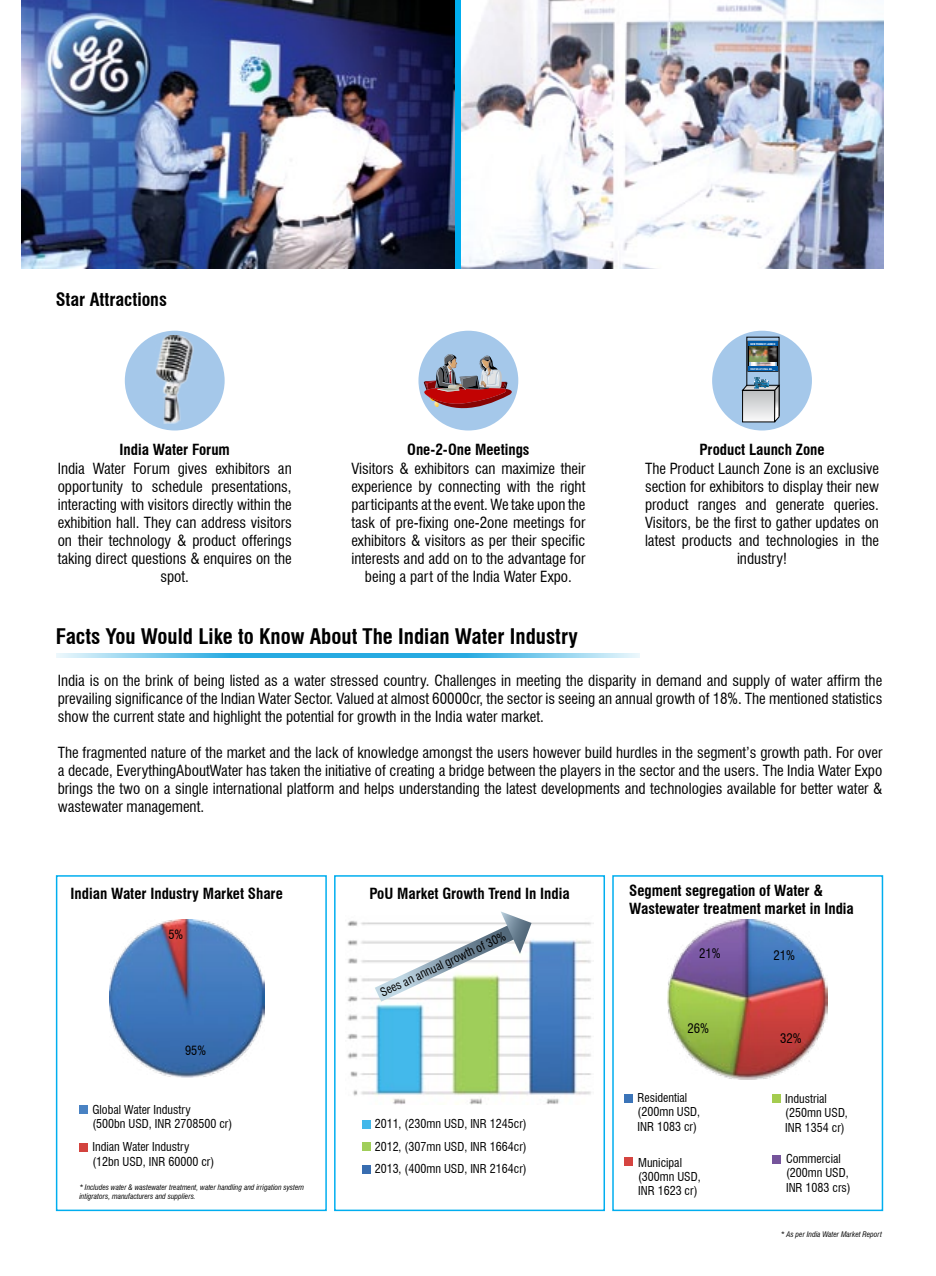
<style>
.page{position:relative;width:936px;height:1276px;background:#fff}
.page>*{position:absolute;margin:0;border:0;box-sizing:border-box;transform-origin:0 0}
.t1{font:700 condensed 21px "Swiss 721 BT";color:#000}
.t2{font:700 condensed 18px "Swiss 721 BT";color:#000}
.t3{font:condensed 15px/18px "Swiss 721 BT";color:#000;text-align:center}
.t4{font:700 condensed 15px/18px "Swiss 721 BT";color:#000}
.t5{font:condensed 12.75px "Swiss 721 BT";color:#000}
.t6{font:condensed 12.45px "Swiss 721 BT";color:#000}
.t7{font:condensed 12px/14.4px "Swiss 721 BT";color:#000}
.t8{font:condensed 11.85px "Swiss 721 BT";color:#000}
.t9{font:italic condensed 7.5px/9px "Swiss 721 BT";color:#000}
.t10{font:900 condensed 2.55px "Swiss 721 BT";color:#fff}
.t11{font:900 condensed 2.4px "Swiss 721 BT";color:#fff}
</style>
<div class="page">
<svg style="left:56px;top:653px;width:292px;height:5px"></svg>
<svg style="left:348px;top:653px;width:291px;height:5px"></svg>
<div style="left:418px;top:331px;width:100px;height:99px;background:#a5c8ea;border-radius:50%"></div>
<svg style="left:424px;top:353px;width:88px;height:55px"></svg>
<div style="left:712px;top:331px;width:99px;height:99px;background:#a5c8ea;border-radius:50%"></div>
<img style="left:751px;top:362px;width:23px;height:4px">
<img style="left:750px;top:346px;width:25px;height:15px">
<div style="left:747px;top:341px;width:31px;height:31px;border:2px solid #000"></div>
<div style="left:748px;top:341px;width:29px;height:5px;background:#005baa"></div>
<hr style="left:748px;top:367px;width:29px;height:4px;background:#005baa">
<svg style="left:742px;top:378px;width:37px;height:44px;background:#aeb8c0"></svg>
<div style="left:125px;top:331px;width:100px;height:99px;background:#a5c8ea;border-radius:50%"></div>
<img style="left:156px;top:336px;width:38px;height:88px">
<img style="left:460px;top:0;width:423px;height:268px">
<img style="left:21px;top:0;width:434px;height:268px">
<div style="left:624px;top:1093px;width:9px;height:9px;background:#3b74b8"></div>
<div style="left:772px;top:1094px;width:8px;height:9px;background:#a4cc4f"></div>
<div style="left:624px;top:1157px;width:9px;height:9px;background:#d54440"></div>
<div style="left:772px;top:1155px;width:8px;height:9px;background:#75549b"></div>
<img style="left:667px;top:919px;width:160px;height:160px">
<div style="left:79px;top:1105px;width:9px;height:9px;background:#4982c3"></div>
<div style="left:79px;top:1143px;width:9px;height:8px;background:#d3433e"></div>
<img style="left:109px;top:919px;width:155px;height:158px">
<div style="left:56px;top:875px;width:271px;height:336px;border:2px solid #00aeef"></div>
<div style="left:334px;top:875px;width:271px;height:336px;border:2px solid #00aeef"></div>
<div style="left:612px;top:875px;width:271px;height:336px;border:2px solid #00aeef"></div>
<div style="left:361px;top:1119px;width:9px;height:9px;background:#43b8ea"></div>
<div style="left:361px;top:1142px;width:9px;height:9px;background:#a0ce5a"></div>
<div style="left:361px;top:1165px;width:9px;height:8px;background:#386db0"></div>
<img style="left:347px;top:921px;width:247px;height:183px">
<div style="left:455px;top:0;width:5px;height:268px;background:#00aeef"></div>
<svg style="left:375px;top:911px;width:156px;height:90px"></svg>
<p class="t2" style="left:56px;top:289px;width:113px">Star Attractions</p>
<p class="t4" style="left:120px;top:441px;width:112px">India Water Forum</p>
<p class="t3" style="left:58px;top:459px;width:235px">India Water Forum gives exhibitors an opportunity to schedule presentations, interacting with visitors directly within the exhibition hall. They can address visitors on their technology &amp; product offerings taking direct questions &amp; enquires on the spot.</p>
<p class="t4" style="left:407px;top:441px;width:124px">One-2-One Meetings</p>
<p class="t3" style="left:351px;top:459px;width:235px">Visitors &amp; exhibitors can maximize their experience by connecting with the right participants at the event. We take upon the task of pre-fixing one-2one meetings for exhibitors &amp; visitors as per their specific interests and add on to the advantage for being a part of the India Water Expo.</p>
<h1 class="t1" style="left:56px;top:624px;width:523px">Facts You Would Like to Know About The Indian Water Industry</h1>
<p class="t10" style="left:750px;top:343px;width:26px">NEW PRODUCT LAUNCH</p>
<p class="t11" style="left:750px;top:368px;width:27px">VISIT US AT STALL NO. __</p>
<p class="t4" style="left:699px;top:441px;width:127px">Product Launch Zone</p>
<p class="t3" style="left:645px;top:459px;width:235px">The Product Launch Zone is an exclusive section for exhibitors to display their new product ranges and generate queries.<br>Visitors, be the first to gather updates on latest products and technologies in the industry!</p>
<p class="t3" style="left:58px;top:671px;width:826px;text-align:justify">India is on the brink of being listed as a water stressed country. Challenges in meeting the disparity in demand and supply of water affirm the prevailing significance of the Indian Water Sector. Valued at almost 60000cr, the sector is seeing an annual growth of 18%. The mentioned statistics show the current state and highlight the potential for growth in the India water market.</p>
<p class="t3" style="left:58px;top:743px;width:826px;text-align:justify">The fragmented nature of the market and the lack of knowledge amongst the users however build hurdles in the segment’s growth path. For over a decade, EverythingAboutWater has taken the initiative of creating a bridge between the players in the sector and the users. The India Water Expo brings the two on a single international platform and helps understanding the latest developments and technologies available for better water &amp; wastewater management.</p>
<p class="t4" style="left:71px;top:885px;width:214px">Indian Water Industry Market Share</p>
<p class="t6" style="left:168px;top:927px;width:16px">5%</p>
<p class="t6" style="left:185px;top:1043px;width:22px">95%</p>
<p class="t7" style="left:92px;top:1102px;width:141px">Global Water Industry<br>(500bn USD, INR 2708500 cr)</p>
<p class="t7" style="left:92px;top:1139px;width:123px">Indian Water Industry (12bn USD, INR 60000 cr)</p>
<p class="t9" style="left:79px;top:1182px;width:226px">* Includes water &amp; wastewater treatment, water handling and irrigation system intigrators, manufacturers and suppliers.</p>
<p class="t4" style="left:369px;top:885px;width:202px">PoU Market Growth Trend In India</p>
<p class="t8" style="left:378px;top:986px;width:139px;rotate:-25deg">Sees an annual growth of 30%</p>
<p class="t7" style="left:375px;top:1112px;width:153px;line-height:22.6px;text-align:justify">2011, (230mn USD, INR 1245cr)<br>2012, (307mn USD, INR 1664cr)<br>2013, (400mn USD, INR 2164cr)</p>
<p class="t4" style="left:629px;top:881px;width:226px">Segment segregation of Water &amp;<br>Wastewater treatment market in India</p>
<p class="t5" style="left:699px;top:946px;width:23px">21%</p>
<p class="t5" style="left:773px;top:947px;width:23px">21%</p>
<p class="t5" style="left:687px;top:1021px;width:23px">26%</p>
<p class="t5" style="left:780px;top:1031px;width:23px">32%</p>
<p class="t7" style="left:637px;top:1090px;width:64px">Residential (200mn USD,<br>INR 1083 cr)</p>
<p class="t7" style="left:785px;top:1091px;width:64px">Industrial (250mn USD,<br>INR 1354 cr)</p>
<p class="t7" style="left:638px;top:1155px;width:64px">Municipal (300mn USD,<br>INR 1623 cr)</p>
<p class="t7" style="left:786px;top:1151px;width:66px">Commercial (200mn USD,<br>INR 1083 crs)</p>
<p class="t9" style="left:780px;top:1229px;width:103px">* As per India Water Market Report</p>
</div>
